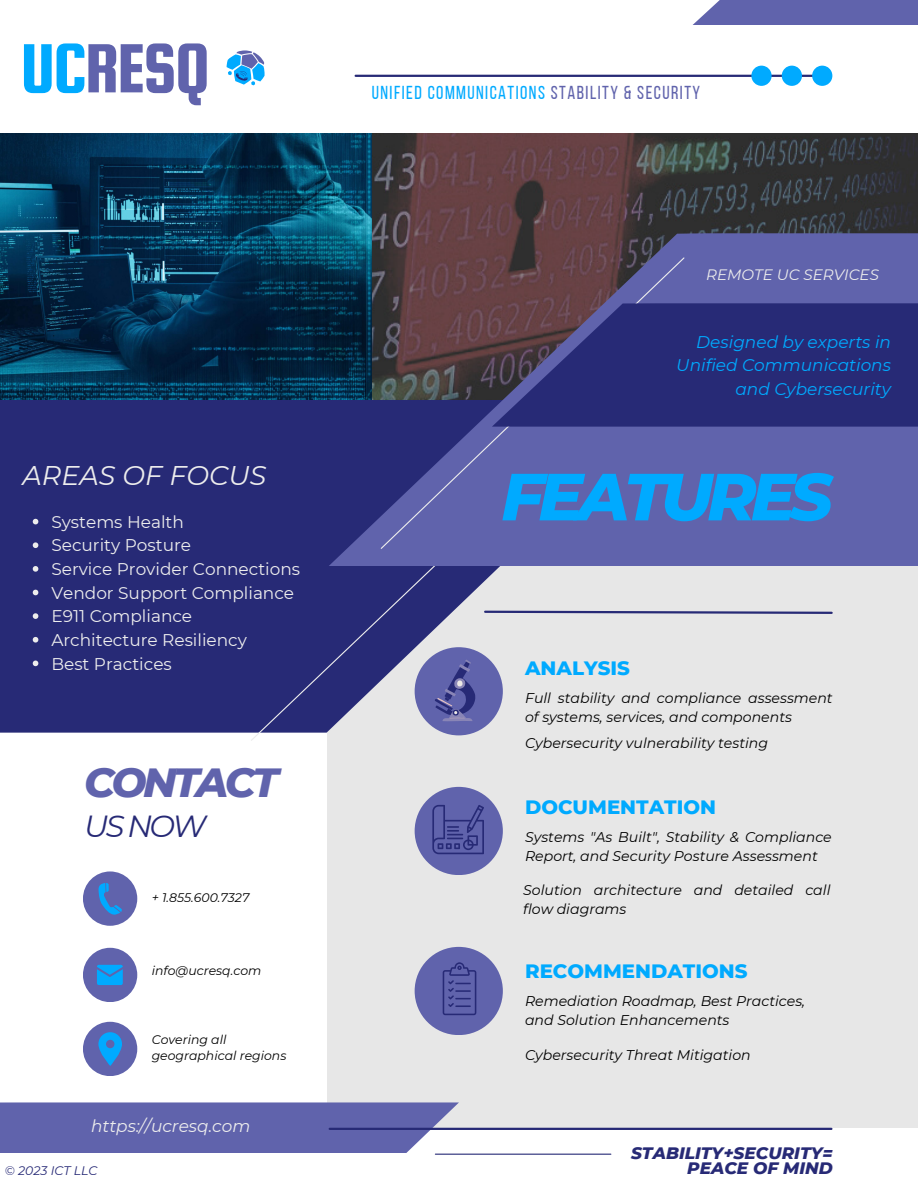
<style>
.page{position:relative;width:918px;height:1188px;background:#fff}
.page>*{position:absolute;margin:0;border:0;box-sizing:border-box;transform-origin:0 0}
.t1{font:74.4px "Squada One";letter-spacing:-.03em;color:#6063ac}
.t2{font:italic 800 66.45px "Montserrat";letter-spacing:-.085em;color:#0af}
.t3{font:italic 800 41.55px "Montserrat";letter-spacing:-.085em;color:#6063ac}
.t4{font:italic 30.45px "Montserrat";color:#272a76}
.t5{font:italic 27px "Montserrat";color:#ededed}
.t6{font:800 19.8px "Montserrat";color:#0af}
.t7{font:18.75px "Bebas Neue";letter-spacing:.08em;color:#0af}
.t8{font:16.95px "Montserrat";color:#ededed}
.t9{font:italic 16.95px "Montserrat";color:#0af}
.t10{font:italic 800 16.95px "Montserrat";color:#272a76}
.t11{font:italic 16.95px "Montserrat";color:#ededed}
.t12{font:italic 15px "Montserrat";color:#ededed}
.t13{font:italic 14.1px/19px "Montserrat";color:#000}
.t14{font:italic 12.45px/16.6px "Montserrat";color:#000}
.t15{font:italic 12.45px "Montserrat";color:#272a76}
.s1{color:#0af}
.s2{color:#6063ac}
</style>
<div class="page">
<div style="left:327px;top:546px;width:591px;height:582px;background:#e7e7e7"></div>
<div style="left:0;top:400px;width:503px;height:332px;background:#272a76"></div>
<div style="left:83px;top:871px;width:54px;height:55px;background:#6063ac;border-radius:50%"></div>
<div style="left:83px;top:948px;width:54px;height:54px;background:#6063ac;border-radius:50%"></div>
<div style="left:83px;top:1022px;width:54px;height:54px;background:#6063ac;border-radius:50%"></div>
<img style="left:371px;top:134px;width:547px;height:99px">
<svg style="left:329px;top:233px;width:589px;height:333px;fill:#6063ac"></svg>
<svg style="left:0;top:1102px;width:459px;height:51px"></svg>
<div style="left:692px;top:0;width:226px;height:25px;background:#6063ac"></div>
<svg style="left:380px;top:256px;width:306px;height:294px"></svg>
<svg style="left:492px;top:303px;width:426px;height:124px;fill:#272a76"></svg>
<hr style="left:356px;top:75px;width:464px;height:2px;background:#272a76">
<svg style="left:98px;top:883px;width:24px;height:32px"></svg>
<svg style="left:97px;top:965px;width:26px;height:20px"></svg>
<svg style="left:98px;top:1032px;width:24px;height:34px"></svg>
<hr style="left:330px;top:1128px;width:501px;height:2px;background:#272a76">
<hr style="left:435px;top:1154px;width:176px;height:1px;background:#272a76">
<svg style="left:751px;top:66px;width:81px;height:20px"></svg>
<svg style="left:227px;top:50px;width:38px;height:35px"></svg>
<img style="left:0;top:134px;width:371px;height:265px">
<div style="left:415px;top:647px;width:88px;height:88px;background:#6063ac;border-radius:50%"></div>
<div style="left:415px;top:787px;width:88px;height:88px;background:#6063ac;border-radius:50%"></div>
<div style="left:415px;top:947px;width:88px;height:88px;background:#6063ac;border-radius:50%"></div>
<svg style="left:483px;top:610px;width:350px;height:5px"></svg>
<svg style="left:250px;top:542px;width:225px;height:199px"></svg>
<svg style="left:432px;top:805px;width:52px;height:49px"></svg>
<svg style="left:443px;top:962px;width:33px;height:53px"></svg>
<svg style="left:33px;top:519px;width:5px;height:5px"></svg>
<svg style="left:33px;top:542px;width:5px;height:6px"></svg>
<svg style="left:33px;top:566px;width:5px;height:6px"></svg>
<svg style="left:33px;top:590px;width:5px;height:5px"></svg>
<svg style="left:33px;top:613px;width:5px;height:6px"></svg>
<svg style="left:33px;top:637px;width:5px;height:6px"></svg>
<svg style="left:33px;top:661px;width:5px;height:5px"></svg>
<p class="t1" style="left:20px;top:28px;width:191px"><span class="s1">UC</span>RESQ</p>
<p class="t5" style="left:23px;top:459px;width:245px">AREAS OF FOCUS</p>
<p class="t8" style="left:51px;top:511px;width:134px">Systems Health</p>
<p class="t8" style="left:51px;top:535px;width:141px">Security Posture</p>
<p class="t8" style="left:51px;top:559px;width:250px">Service Provider Connections</p>
<p class="t8" style="left:51px;top:582px;width:244px">Vendor Support Compliance</p>
<p class="t8" style="left:51px;top:606px;width:142px">E911 Compliance</p>
<p class="t8" style="left:51px;top:630px;width:197px">Architecture Resiliency</p>
<p class="t8" style="left:51px;top:653px;width:122px">Best Practices</p>
<p class="t3" style="left:84px;top:757px;width:196px">CONTACT</p>
<p class="t4" style="left:84px;top:807px;width:124px">US NOW</p>
<p class="t14" style="left:152px;top:889px;width:99px">+ 1.855.600.7327</p>
<p class="t14" style="left:152px;top:962px;width:111px">info@ucresq.com</p>
<p class="t14" style="left:152px;top:1031px;width:136px">Covering all geographical regions</p>
<p class="t11" style="left:91px;top:1116px;width:161px">https://ucresq.com</p>
<p class="t15" style="left:5px;top:1163px;width:94px">© 2023 ICT LLC</p>
<p class="t7" style="left:372px;top:85px;width:330px">UNIFIED COMMUNICATIONS <span class="s2">STABILITY &amp; SECURITY</span></p>
<p class="t12" style="left:706px;top:265px;width:174px">REMOTE UC SERVICES</p>
<p class="t9" style="left:696px;top:331px;width:196px">Designed by experts in</p>
<p class="t9" style="left:676px;top:355px;width:216px">Unified Communications</p>
<p class="t9" style="left:736px;top:378px;width:157px">and Cybersecurity</p>
<p class="t2" style="left:501px;top:456px;width:333px">FEATURES</p>
<p class="t6" style="left:525px;top:656px;width:106px">ANALYSIS</p>
<p class="t13" style="left:525px;top:688px;width:309px">Full stability and compliance assessment of systems, services, and components</p>
<p class="t13" style="left:525px;top:733px;width:245px">Cybersecurity vulnerability testing</p>
<p class="t6" style="left:525px;top:795px;width:192px">DOCUMENTATION</p>
<p class="t13" style="left:525px;top:827px;width:308px">Systems "As Built", Stability &amp; Compliance<br>Report, and Security Posture Assessment</p>
<p class="t13" style="left:523px;top:881px;width:309px">Solution architecture and detailed call flow diagrams</p>
<p class="t6" style="left:525px;top:959px;width:224px">RECOMMENDATIONS</p>
<p class="t13" style="left:525px;top:991px;width:282px">Remediation Roadmap, Best Practices, and Solution Enhancements</p>
<p class="t13" style="left:525px;top:1046px;width:227px">Cybersecurity Threat Mitigation</p>
<p class="t10" style="left:631px;top:1142px;width:203px">STABILITY+SECURITY=</p>
<p class="t10" style="left:687px;top:1158px;width:147px">PEACE OF MIND</p>
</div>
